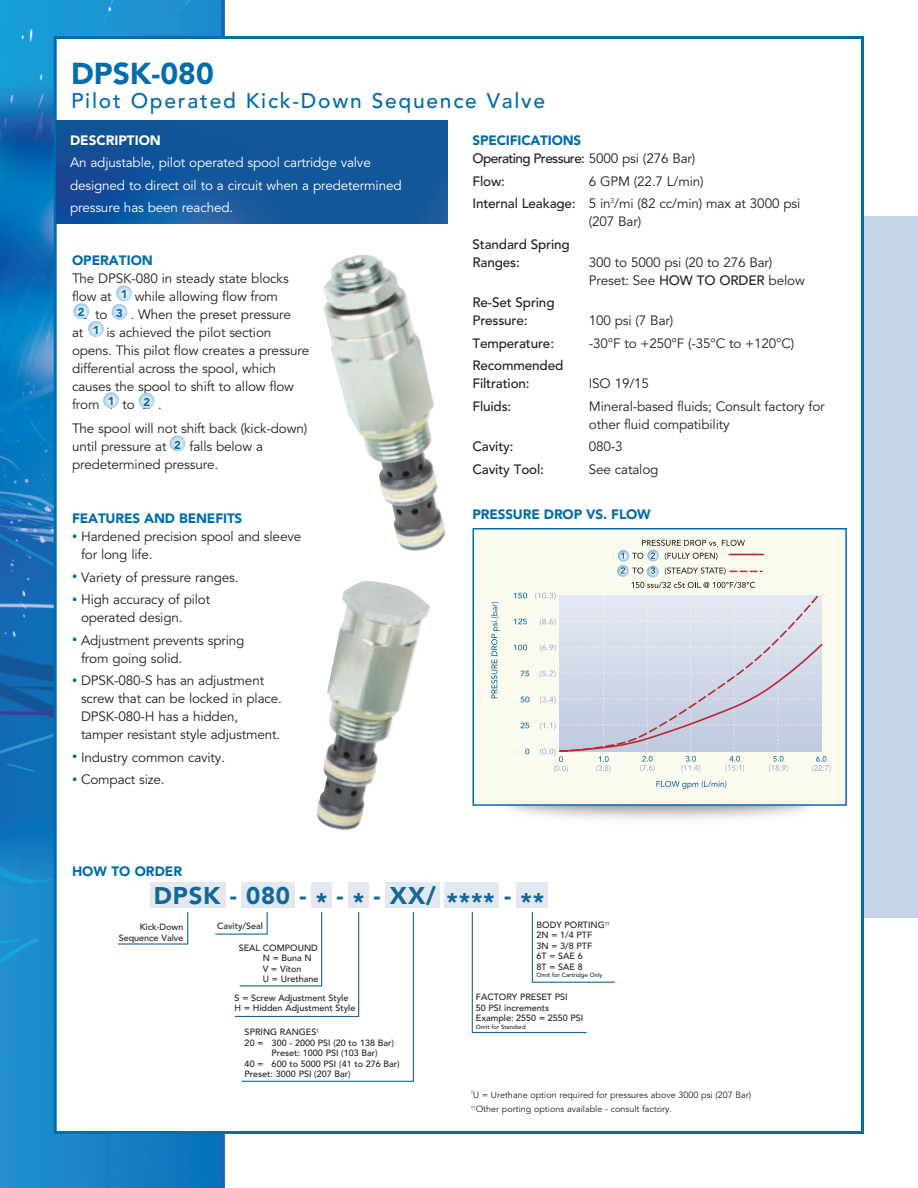
<style>
.page{position:relative;width:918px;height:1188px;background:#fff}
.page>*{position:absolute;margin:0;border:0;box-sizing:border-box;transform-origin:0 0}
.t1{font:900 30px "Avenir";color:#006cac}
.t2{font:900 24px "Avenir";letter-spacing:.03em;color:#11679a}
.t3{font:500 21px "Avenir";letter-spacing:.085em;color:#006cac}
.t4{font:13.5px/18px "Avenir";letter-spacing:-.01em;color:#231f20}
.t5{font:13.5px/22.5px "Avenir";letter-spacing:-.01em;color:#fff}
.t6{font:500 13.5px/18px "Avenir";letter-spacing:-.01em;color:#231f20}
.t7{font:900 13.5px "Avenir";letter-spacing:-.01em;color:#006cac}
.t8{font:500 13.5px/18px "Avenir";letter-spacing:-.045em;color:#231f20}
.t9{font:900 13.5px "Avenir";color:#fff}
.t10{font:900 11.4px "Avenir";color:#006cac}
.t11{font:500 9px/10.5px "Avenir";color:#231f20}
.t12{font:9px/14.2px "Avenir";color:#231f20}
.t13{font:500 6px "Avenir";color:#231f20}
.s1{font-weight:900;color:#006cac}
.s2{font-weight:400}
.s3{font-weight:500}
.s4{font-size:10.5px;color:#006cac}
</style>
<div class="page">
<div style="left:193px;top:216px;width:725px;height:702px;background:#c5d4e9"></div>
<img style="left:0;top:0;width:225px;height:1188px">
<div style="left:57px;top:39px;width:804px;height:1092px;background:#fff"></div>
<img style="left:57px;top:120px;width:391px;height:104px">
<div style="left:474px;top:530px;width:371px;height:274px;background:#fbfaee"></div>
<svg style="left:656px;top:781px;width:70px;height:8px"></svg>
<svg style="left:491px;top:602px;width:9px;height:96px"></svg>
<svg style="left:514px;top:593px;width:13px;height:5px"></svg>
<svg style="left:514px;top:619px;width:13px;height:5px"></svg>
<svg style="left:514px;top:645px;width:13px;height:5px"></svg>
<svg style="left:521px;top:671px;width:8px;height:5px"></svg>
<svg style="left:520px;top:697px;width:9px;height:5px"></svg>
<svg style="left:521px;top:723px;width:8px;height:5px"></svg>
<svg style="left:525px;top:749px;width:4px;height:5px"></svg>
<svg style="left:535px;top:540px;width:296px;height:232px"></svg>
<hr style="left:729px;top:554px;width:34px;height:1px;background:#c0262d">
<div style="left:472px;top:528px;width:375px;height:278px;border:2px solid #006cac"></div>
<img style="left:317px;top:581px;width:113px;height:249px">
<img style="left:323px;top:255px;width:123px;height:296px">
<div style="left:150px;top:882px;width:75px;height:26px;background:#e3e7f0"></div>
<div style="left:241px;top:882px;width:54px;height:26px;background:#e3e7f0"></div>
<div style="left:311px;top:882px;width:21px;height:26px;background:#e3e7f0"></div>
<div style="left:348px;top:882px;width:21px;height:26px;background:#e3e7f0"></div>
<div style="left:385px;top:882px;width:55px;height:26px;background:#e3e7f0"></div>
<div style="left:445px;top:882px;width:54px;height:26px;background:#e3e7f0"></div>
<div style="left:516px;top:882px;width:32px;height:26px;background:#e3e7f0"></div>
<svg style="left:117px;top:911px;width:72px;height:34px"></svg>
<svg style="left:215px;top:911px;width:199px;height:171px"></svg>
<svg style="left:471px;top:911px;width:144px;height:123px"></svg>
<svg style="left:116px;top:285px;width:16px;height:16px"></svg>
<svg style="left:73px;top:303px;width:16px;height:16px"></svg>
<svg style="left:112px;top:304px;width:15px;height:16px"></svg>
<svg style="left:88px;top:321px;width:16px;height:16px"></svg>
<svg style="left:103px;top:392px;width:16px;height:16px"></svg>
<svg style="left:139px;top:393px;width:16px;height:16px"></svg>
<svg style="left:170px;top:436px;width:15px;height:15px"></svg>
<h1 class="t1" style="left:71px;top:48px;width:144px">DPSK-080</h1>
<h3 class="t3" style="left:71px;top:83px;width:476px">Pilot Operated Kick-Down Sequence Valve</h3>
<p class="t9" style="left:70px;top:128px;width:92px">DESCRIPTION</p>
<p class="t5" style="left:70px;top:152px;width:333px">An adjustable, pilot operated spool cartridge valve designed to direct oil to a circuit when a predetermined pressure has been reached.</p>
<p class="t8" style="left:472px;top:131px;width:224px"><span class="s1">SPECIFICATIONS<br></span>Operating Pressure: <span class="s2">5000 psi (276 Bar)</span></p>
<p class="t6" style="left:472px;top:171px;width:34px">Flow:</p>
<p class="t4" style="left:472px;top:170px;width:329px;line-height:22.5px;text-indent:116px">6 GPM (22.7 L/min)<br><span class="s3">Internal Leakage:</span> 5 in<sup>3</sup>/mi (82 cc/min) max at 3000 psi</p>
<p class="t4" style="left:589px;top:213px;width:54px">(207 Bar)</p>
<p class="t6" style="left:472px;top:234px;width:99px">Standard Spring<br>Ranges:</p>
<p class="t7" style="left:72px;top:249px;width:82px">OPERATION</p>
<p class="t4" style="left:72px;top:270px;width:218px">The DPSK-080 in steady state blocks</p>
<p class="t4" style="left:72px;top:288px;width:208px">flow at 1 while allowing flow from</p>
<p class="t4" style="left:80px;top:306px;width:213px">2 to 3 . When the preset pressure</p>
<p class="t4" style="left:72px;top:324px;width:201px">at 1 is achieved the pilot section</p>
<p class="t4" style="left:72px;top:342px;width:239px">opens. This pilot flow creates a pressure</p>
<p class="t4" style="left:72px;top:360px;width:206px">differential across the spool, which</p>
<p class="t4" style="left:72px;top:378px;width:224px">causes the spool to shift to allow flow</p>
<p class="t4" style="left:72px;top:396px;width:91px">from 1 to 2 .</p>
<p class="t4" style="left:72px;top:420px;width:237px">The spool will not shift back (kick-down) until pressure at 2 falls below a predetermined pressure.</p>
<p class="t4" style="left:589px;top:253px;width:217px">300 to 5000 psi (20 to 276 Bar)<br>Preset: See <span class="s3">HOW TO ORDER</span> below</p>
<p class="t10" style="left:121px;top:285px;width:8px">1</p>
<p class="t6" style="left:472px;top:293px;width:84px">Re-Set Spring<br>Pressure:</p>
<p class="t10" style="left:78px;top:303px;width:8px">2</p>
<p class="t10" style="left:116px;top:303px;width:8px">3</p>
<p class="t10" style="left:93px;top:320px;width:8px">1</p>
<p class="t4" style="left:589px;top:312px;width:86px">100 psi (7 Bar)</p>
<p class="t6" style="left:473px;top:333px;width:83px">Temperature:</p>
<p class="t4" style="left:589px;top:334px;width:207px">-30°F to +250°F (-35°C to +120°C)</p>
<p class="t6" style="left:473px;top:356px;width:92px">Recommended<br>Filtration:</p>
<p class="t4" style="left:589px;top:375px;width:62px">ISO 19/15</p>
<p class="t10" style="left:108px;top:392px;width:8px">1</p>
<p class="t10" style="left:143px;top:392px;width:8px">2</p>
<p class="t6" style="left:473px;top:396px;width:40px">Fluids:</p>
<p class="t4" style="left:589px;top:397px;width:237px">Mineral-based fluids; Consult factory for other fluid compatibility</p>
<p class="t6" style="left:473px;top:437px;width:43px">Cavity:</p>
<p class="t4" style="left:589px;top:438px;width:35px">080-3</p>
<p class="t6" style="left:473px;top:459px;width:73px">Cavity Tool:</p>
<p class="t4" style="left:589px;top:460px;width:71px">See catalog</p>
<p class="t7" style="left:472px;top:502px;width:180px">PRESSURE DROP VS. FLOW</p>
<p class="t10" style="left:174px;top:435px;width:8px">2</p>
<p class="t7" style="left:72px;top:507px;width:172px">FEATURES AND BENEFITS</p>
<p class="t4" style="left:81px;top:528px;width:222px;text-indent:-9px"><span class="s4">•</span> Hardened precision spool and sleeve for long life.</p>
<p class="t4" style="left:72px;top:568px;width:168px"><span class="s4">•</span> Variety of pressure ranges.</p>
<p class="t4" style="left:81px;top:591px;width:131px;text-indent:-9px"><span class="s4">•</span> High accuracy of pilot operated design.</p>
<p class="t4" style="left:81px;top:631px;width:165px;text-indent:-9px"><span class="s4">•</span> Adjustment prevents spring from going solid.</p>
<p class="t4" style="left:81px;top:672px;width:203px;text-indent:-9px"><span class="s4">•</span> DPSK-080-S has an adjustment screw that can be locked in place.<br>DPSK-080-H has a hidden, tamper resistant style adjustment.</p>
<p class="t4" style="left:72px;top:748px;width:155px"><span class="s4">•</span> Industry common cavity.</p>
<p class="t4" style="left:72px;top:771px;width:94px"><span class="s4">•</span> Compact size.</p>
<p class="t7" style="left:72px;top:860px;width:112px">HOW TO ORDER</p>
<h2 class="t2" style="left:154px;top:875px;width:392px">DPSK - 080 - * - * - XX/ **** - **</h2>
<p class="t11" style="left:119px;top:922px;width:66px;text-align:right">Kick-Down<br>Sequence Valve</p>
<p class="t11" style="left:263px;top:942px;width:57px;text-indent:-24px">SEAL COMPOUND<br>N = Buna N<br>V = Viton<br>U = Urethane</p>
<p class="t11" style="left:537px;top:919px;width:75px">BODY PORTING<sup>††<br></sup>2N = 1/4 PTF<br>3N = 3/8 PTF<br>6T = SAE 6<br>8T = SAE 8</p>
<p class="t13" style="left:537px;top:970px;width:67px">Omit for Cartridge Only</p>
<p class="t11" style="left:217px;top:920px;width:47px">Cavity/Seal</p>
<p class="t11" style="left:235px;top:992px;width:122px">S = Screw Adjustment Style<br>H = Hidden Adjustment Style</p>
<p class="t11" style="left:245px;top:1026px;width:76px">SPRING RANGES<sup>†</sup></p>
<p class="t11" style="left:245px;top:1037px;width:151px">20 = 300 - 2000 PSI (20 to 138 Bar)</p>
<p class="t11" style="left:272px;top:1047px;width:108px">Preset: 1000 PSI (103 Bar)</p>
<p class="t11" style="left:245px;top:1058px;width:157px">40 = 600 to 5000 PSI (41 to 276 Bar)</p>
<p class="t11" style="left:245px;top:1068px;width:108px">Preset: 3000 PSI (207 Bar)</p>
<p class="t11" style="left:476px;top:992px;width:109px">FACTORY PRESET PSI<br>50 PSI increments<br>Example: 2550 = 2550 PSI</p>
<p class="t13" style="left:476px;top:1022px;width:51px">Omit for Standard</p>
<p class="t12" style="left:471px;top:1088px;width:282px"><sup>†</sup>U = Urethane option required for pressures above 3000 psi (207 Bar) <sup>††</sup>Other porting options available - consult factory.</p>
</div>
